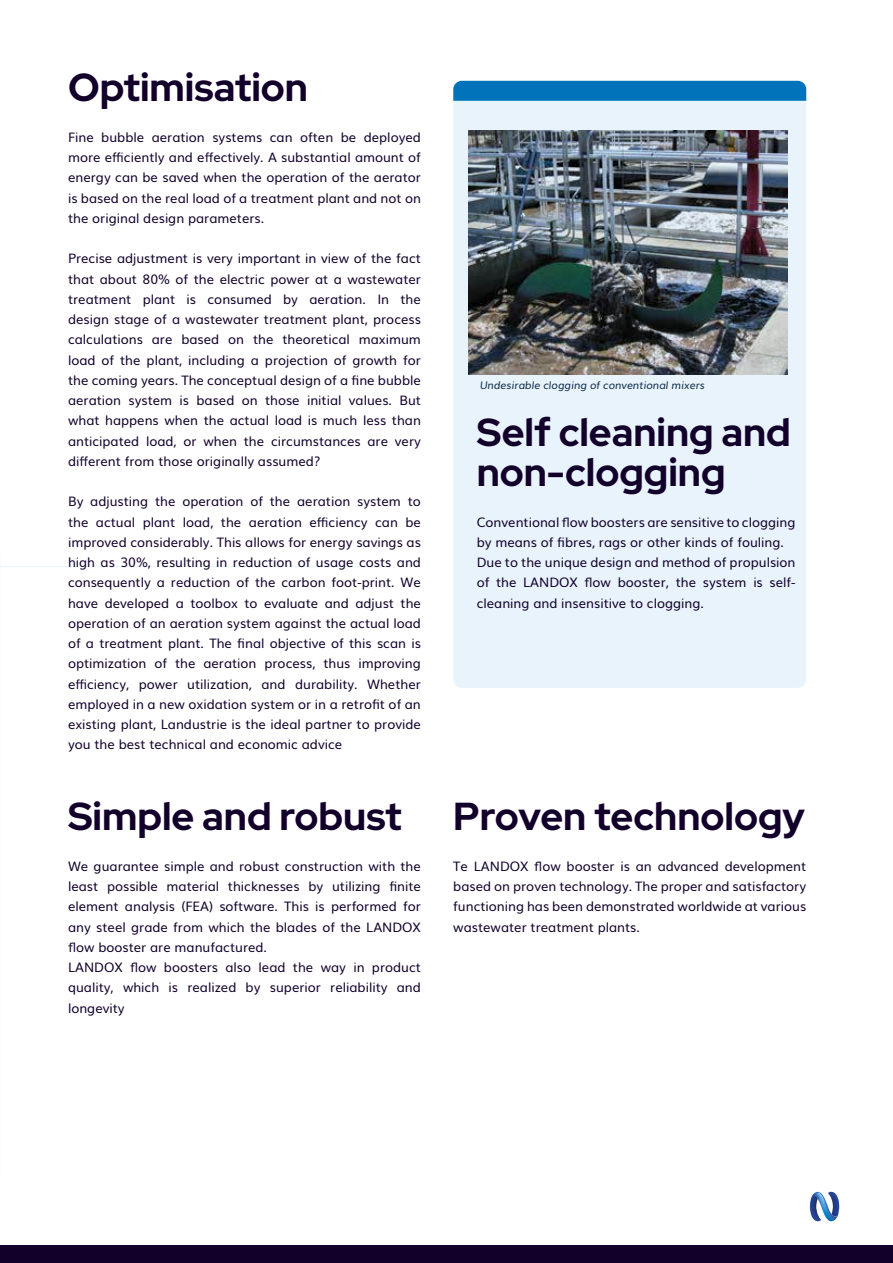
<style>
.page{position:relative;width:893px;height:1263px;background:#fff}
.page>*{position:absolute;margin:0;border:0;box-sizing:border-box;transform-origin:0 0}
.t1{font:300 39px/40.5px "Red Hat Display";color:#12002b}
.t2{font:13.05px/20.2px "Muli";color:#12002b;text-align:justify}
.t3{font:italic 10.5px "Muli";color:#0d2b47}
</style>
<div class="page">
<div style="left:0;top:1245px;width:893px;height:18px;background:#12002b"></div>
<div style="left:453px;top:81px;width:353px;height:607px;background:#e8f3fc;border-radius:9px"></div>
<div style="left:453px;top:81px;width:353px;height:20px;background:#0073ba"></div>
<hr style="left:0;top:566px;width:387px;height:1px;background:#e8f3fc">
<svg style="left:810px;top:1192px;width:29px;height:29px"></svg>
<img style="left:468px;top:130px;width:319px;height:245px">
<h1 class="t1" style="left:68px;top:66px;width:241px">Optimisation</h1>
<p class="t2" style="left:68px;top:126px;width:354px">Fine bubble aeration systems can often be deployed more efficiently and effectively. A substantial amount of energy can be saved when the operation of the aerator is based on the real load of a treatment plant and not on the original design parameters.</p>
<p class="t2" style="left:68px;top:247px;width:354px">Precise adjustment is very important in view of the fact that about 80% of the electric power at a wastewater treatment plant is consumed by aeration. In the design stage of a wastewater treatment plant, process calculations are based on the theoretical maximum load of the plant, including a projection of growth for the coming years. The conceptual design of a fine bubble aeration system is based on those initial values. But what happens when the actual load is much less than anticipated load, or when the circumstances are very different from those originally assumed?</p>
<p class="t2" style="left:68px;top:490px;width:354px">By adjusting the operation of the aeration system to the actual plant load, the aeration efficiency can be improved considerably. This allows for energy savings as high as 30%, resulting in reduction of usage costs and consequently a reduction of the carbon foot-print. We have developed a toolbox to evaluate and adjust the operation of an aeration system against the actual load of a treatment plant. The final objective of this scan is optimization of the aeration process, thus improving efficiency, power utilization, and durability. Whether employed in a new oxidation system or in a retrofit of an existing plant, Landustrie is the ideal partner to provide you the best technical and economic advice</p>
<h1 class="t1" style="left:68px;top:795px;width:335px">Simple and robust</h1>
<p class="t2" style="left:68px;top:855px;width:354px;text-align:left">We guarantee simple and robust construction with the least possible material thicknesses by utilizing finite element analysis (FEA) software. This is performed for any steel grade from which the blades of the LANDOX flow booster are manufactured.<br>LANDOX flow boosters also lead the way in product quality, which is realized by superior reliability and longevity</p>
<p class="t3" style="left:480px;top:376px;width:226px">Undesirable clogging of conventional mixers</p>
<h1 class="t1" style="left:477px;top:411px;width:316px">Self cleaning and non-clogging</h1>
<p class="t2" style="left:477px;top:511px;width:320px;text-align:left">Conventional flow boosters are sensitive to clogging by means of fibres, rags or other kinds of fouling.<br>Due to the unique design and method of propulsion of the LANDOX flow booster, the system is self&shy;cleaning and insensitive to clogging.</p>
<h1 class="t1" style="left:453px;top:795px;width:353px">Proven technology</h1>
<p class="t2" style="left:453px;top:855px;width:354px">Te LANDOX flow booster is an advanced development based on proven technology. The proper and satisfactory functioning has been demonstrated worldwide at various wastewater treatment plants.</p>
</div>
